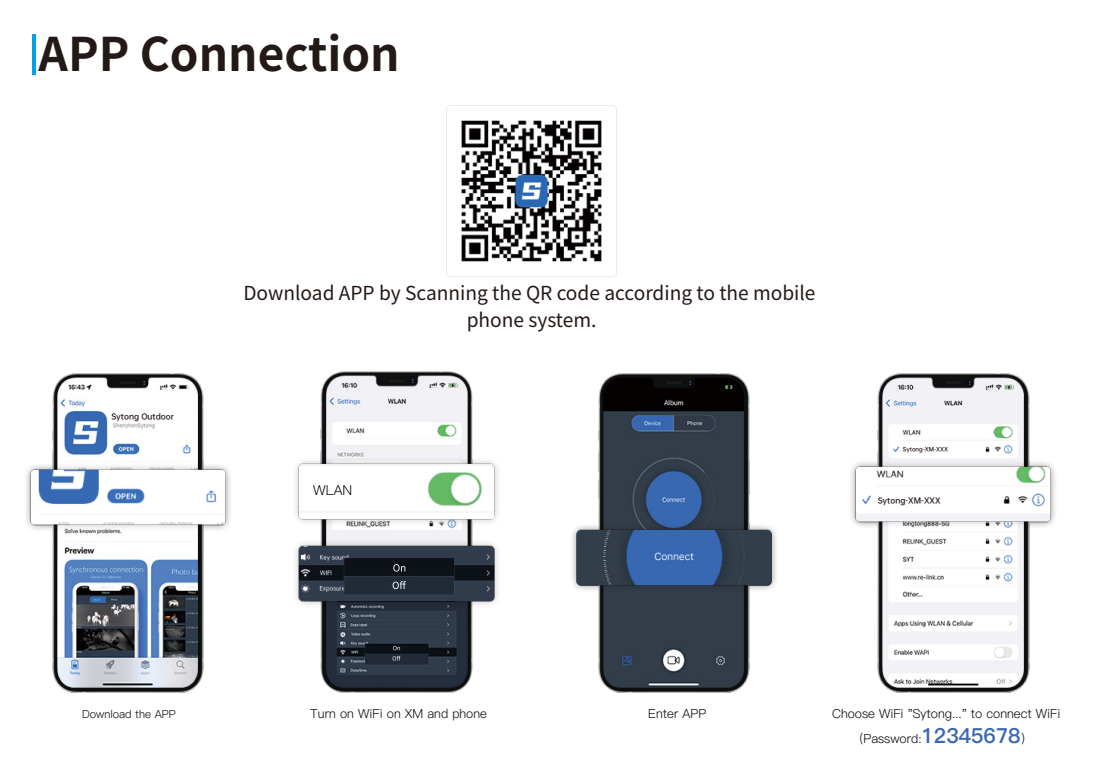
<style>
.page{position:relative;width:1099px;height:780px;background:#fff}
.page>*{position:absolute;margin:0;border:0;box-sizing:border-box;transform-origin:0 0}
.t1{font:700 46.25px "Source Han Sans SC";color:#231916}
.t2{font:19.25px/27px "Source Han Sans SC";color:#231916;text-align:center}
.t3{font:13.75px "Ping Fang SC Regular";color:#060202}
.t4{font:12.5px/25px "Ping Fang SC Regular";color:#060202;text-align:center}
.t5{font:11px "Ping Fang SC Regular";color:#060202}
.t6{font:7.5px "OPPO Sans B";color:#231916}
.t7{font:5.5px "OPPO Sans B";color:#231916}
.s1{font-family:"Ping Fang SC Heavy";font-size:20.75px;color:#3a69b2}
</style>
<div class="page">
<hr style="left:32px;top:34px;width:3px;height:41px;background:#00a1e9">
<img style="left:446px;top:105px;width:170px;height:171px">
<img style="left:877px;top:373px;width:151px;height:319px">
<img style="left:598px;top:373px;width:151px;height:319px">
<img style="left:572px;top:523px;width:204px;height:70px">
<img style="left:52px;top:373px;width:152px;height:319px">
<img style="left:851px;top:459px;width:204px;height:70px">
<div style="left:901px;top:444px;width:76px;height:10px;background:#fff"></div>
<div style="left:875px;top:491px;width:102px;height:15px;background:#fff"></div>
<img style="left:26px;top:462px;width:204px;height:70px">
<div style="left:109px;top:410px;width:80px;height:13px;background:#fff"></div>
<img style="left:320px;top:372px;width:153px;height:320px">
<img style="left:295px;top:456px;width:203px;height:71px">
<img style="left:295px;top:539px;width:203px;height:71px">
<div style="left:385px;top:563px;width:27px;height:9px;background:#0d1218"></div>
<div style="left:385px;top:581px;width:27px;height:9px;background:#222b38"></div>
<svg style="left:394px;top:565px;width:11px;height:6px"></svg>
<svg style="left:393px;top:581px;width:13px;height:8px"></svg>
<div style="left:388px;top:645px;width:16px;height:6px;background:#0d1218"></div>
<div style="left:388px;top:656px;width:16px;height:5px;background:#222b38"></div>
<svg style="left:392px;top:645px;width:8px;height:15px"></svg>
<h1 class="t1" style="left:39px;top:28px;width:362px">APP Connection</h1>
<p class="t6" style="left:111px;top:410px;width:64px">Sytong Outdoor</p>
<h2 class="t2" style="left:243px;top:279px;width:573px">Download APP by Scanning the QR code according to the mobile phone system.</h2>
<p class="t3" style="left:313px;top:482px;width:41px">WLAN</p>
<p class="t7" style="left:902px;top:444px;width:47px">Sytong-XM-XXX</p>
<p class="t6" style="left:877px;top:493px;width:64px">Sytong-XM-XXX</p>
<p class="t5" style="left:82px;top:707px;width:95px">Download the APP</p>
<p class="t4" style="left:310px;top:701px;width:178px">Turn on WiFi on XM and phone</p>
<p class="t4" style="left:648px;top:701px;width:60px">Enter APP</p>
<p class="t4" style="left:832px;top:701px;width:230px">Choose WiFi "Sytong..." to connect WiFi (Password:<span class="s1">12345678</span>）</p>
</div>
